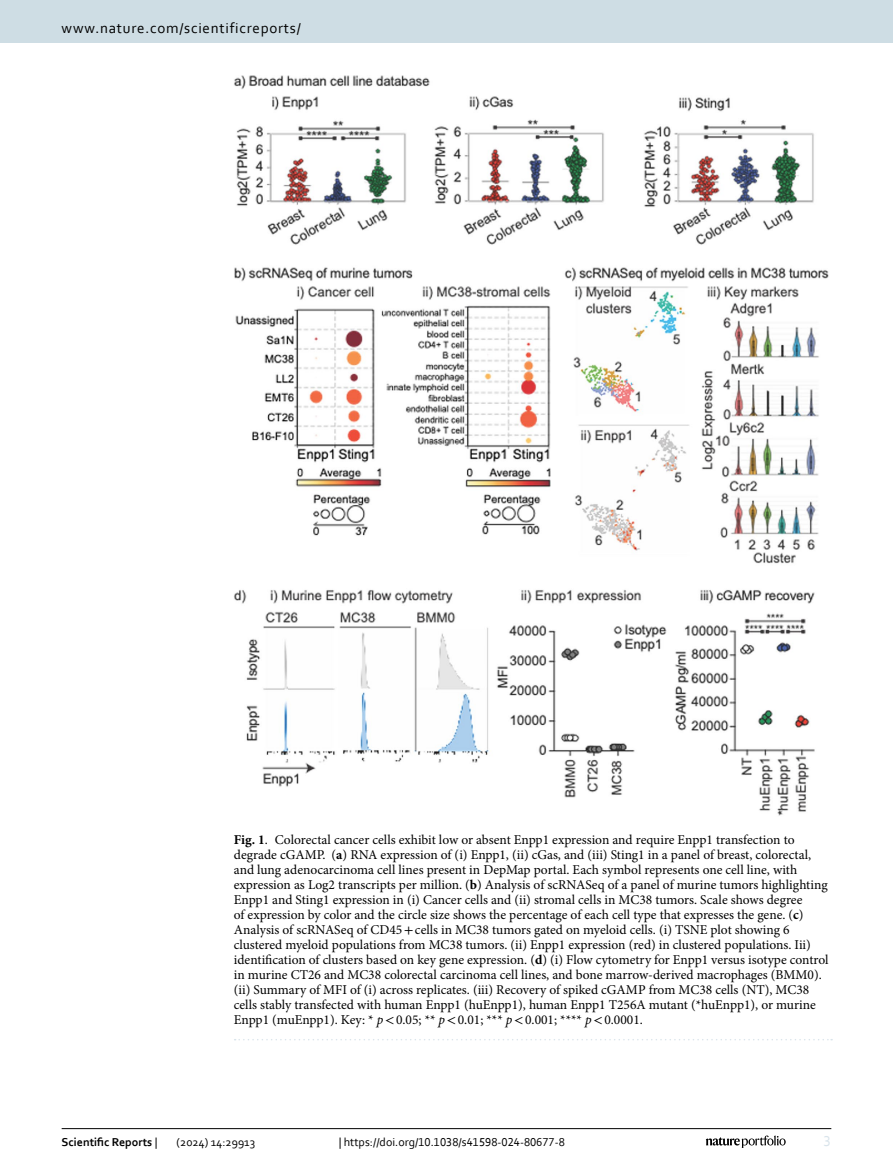
<style>
.page{position:relative;width:893px;height:1174px;background:#fff}
.page>*{position:absolute;margin:0;border:0;box-sizing:border-box;transform-origin:0 0}
.t1{font:15px "Corbel";letter-spacing:.05em;color:#000}
.t2{font:15px "Corbel";color:#d9e4eb}
.Figure_Caption{font:13.5px/15px "Minion Pro";color:#000}
.t3{font:12px "Corbel";color:#000}
.t4{font:700 12px "Corbel";color:#000}
.s1{font-weight:700}
.s2{font-family:"STIX"}
.s3{font-style:italic}
.s4{font-weight:400}
</style>
<div class="page">
<img style="left:234px;top:76px;width:595px;height:740px">
<svg style="left:235px;top:1039px;width:597px;height:1px"></svg>
<hr style="left:62px;top:1128px;width:769px;height:1px;background:#000">
<svg style="left:706px;top:1135px;width:80px;height:12px"></svg>
<div style="left:0;top:0;width:893px;height:43px;background:#cedde4"></div>
<p class="t1" style="left:62px;top:18px;width:241px">www.nature.com/scientificreports/</p>
<p class="Figure_Caption" style="left:234px;top:832px;width:596px"><span class="s1">Fig. 1</span>. Colorectal cancer cells exhibit low or absent Enpp1 expression and require Enpp1 transfection to degrade cGAMP. (<span class="s1">a</span>) RNA expression of (i) Enpp1, (ii) cGas, and (iii) Sting1 in a panel of breast, colorectal, and lung adenocarcinoma cell lines present in DepMap portal. Each symbol represents one cell line, with expression as Log2 transcripts per million. (<span class="s1">b</span>) Analysis of scRNASeq of a panel of murine tumors highlighting Enpp1 and Sting1 expression in (i) Cancer cells and (ii) stromal cells in MC38 tumors. Scale shows degree<br>of expression by color and the circle size shows the percentage of each cell type that expresses the gene. (<span class="s1">c</span>)<br>Analysis of scRNASeq of CD45<span class="s2">+</span>cells in MC38 tumors gated on myeloid cells. (i) TSNE plot showing 6 clustered myeloid populations from MC38 tumors. (ii) Enpp1 expression (red) in clustered populations. Iii) identification of clusters based on key gene expression. (<span class="s1">d</span>) (i) Flow cytometry for Enpp1 versus isotype control in murine CT26 and MC38 colorectal carcinoma cell lines, and bone marrow-derived macrophages (BMM0). (ii) Summary of MFI of (i) across replicates. (iii) Recovery of spiked cGAMP from MC38 cells (NT), MC38 cells stably transfected with human Enpp1 (huEnpp1), human Enpp1 T256A mutant (*huEnpp1), or murine Enpp1 (muEnpp1). Key: * <span class="s3">p</span><span class="s2">&lt;</span>0.05; ** <span class="s3">p</span><span class="s2">&lt;</span>0.01; *** <span class="s3">p</span><span class="s2">&lt;</span>0.001; **** <span class="s3">p</span><span class="s2">&lt;</span>0.0001.</p>
<p class="t4" style="left:62px;top:1134px;width:97px">Scientific Reports <span class="s4">|</span></p>
<p class="t3" style="left:177px;top:1134px;width:80px">(2024) 14:29913</p>
<p class="t3" style="left:339px;top:1134px;width:228px">| https://doi.org/10.1038/s41598-024-80677-8</p>
<p class="t2" style="left:824px;top:1132px;width:9px">3</p>
</div>
